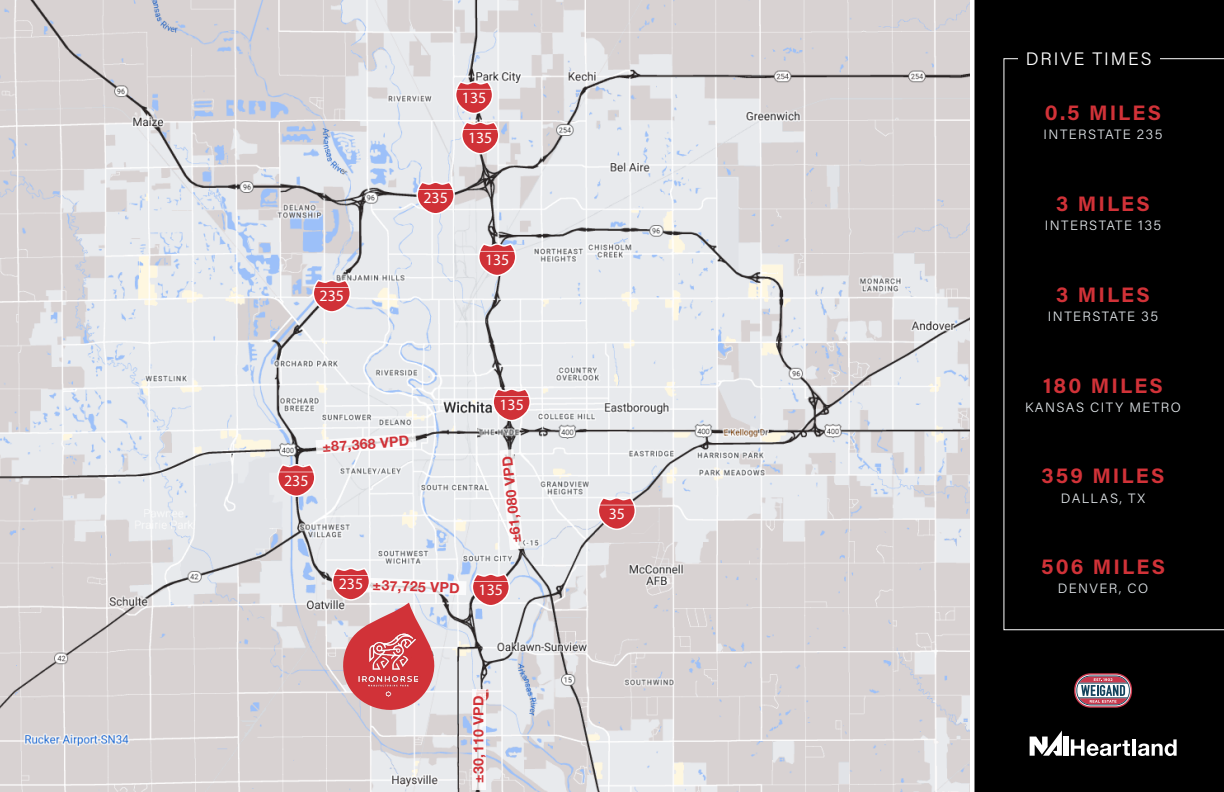
<style>
.page{position:relative;width:1224px;height:792px;background:#fff}
.page>*{position:absolute;margin:0;border:0;box-sizing:border-box;transform-origin:0 0}
.t1{font:700 21px "Acumin Pro";letter-spacing:.1em;color:#d13238}
.t2{font:300 18px "Acumin Pro";letter-spacing:.105em;color:#fff}
.t3{font:15.8px "Myriad Pro";color:#fff}
.t4{font:700 14.1px "Helvetica Neue LT Std";letter-spacing:.02em;color:#d13238}
.t5{font:300 13.5px "Acumin Pro";letter-spacing:.1em;color:#dfe4e8}
</style>
<div class="page">
<div style="left:970px;top:0;width:254px;height:792px;background:#000"></div>
<svg style="left:1004px;top:58px;width:220px;height:572px"></svg>
<div style="left:1018px;top:49px;width:142px;height:20px;background:#000"></div>
<div style="left:969px;top:0;width:5px;height:792px;background:#fff"></div>
<img style="left:0;top:0;width:970px;height:791px">
<svg style="left:472px;top:716px;width:14px;height:73px"></svg>
<svg style="left:316px;top:433px;width:100px;height:21px"></svg>
<svg style="left:499px;top:449px;width:25px;height:101px"></svg>
<svg style="left:596px;top:495px;width:42px;height:37px;background:#d78286"></svg>
<svg style="left:275px;top:461px;width:42px;height:37px;background:#da878d"></svg>
<svg style="left:311px;top:277px;width:42px;height:37px;background:#d5838a"></svg>
<svg style="left:414px;top:179px;width:43px;height:37px;background:#da8a8f"></svg>
<svg style="left:476px;top:241px;width:42px;height:37px;background:#d8868b"></svg>
<svg style="left:491px;top:386px;width:42px;height:37px"></svg>
<svg style="left:330px;top:565px;width:182px;height:151px;background:#dcbfc3"></svg>
<svg style="left:453px;top:79px;width:48px;height:77px"></svg>
<div style="left:1064px;top:737px;width:5px;height:19px;background:#fff"></div>
<svg style="left:1030px;top:731px;width:32px;height:25px"></svg>
<svg style="left:1071px;top:739px;width:59px;height:17px"></svg>
<hr style="left:1133px;top:739px;width:3px;height:17px;background:#fff">
<svg style="left:1138px;top:739px;width:39px;height:17px"></svg>
<img style="left:356px;top:632px;width:65px;height:65px">
<svg style="left:1074px;top:673px;width:58px;height:35px"></svg>
<svg style="left:1076px;top:675px;width:55px;height:31px"></svg>
<svg style="left:1076px;top:676px;width:54px;height:29px;background:#9e808e"></svg>
<p class="t3" style="left:320px;top:286px;width:26px">235</p>
<p class="t3" style="left:462px;top:88px;width:26px">135</p>
<p class="t3" style="left:468px;top:128px;width:26px">135</p>
<p class="t3" style="left:423px;top:188px;width:26px">235</p>
<p class="t3" style="left:485px;top:250px;width:26px">135</p>
<p class="t3" style="left:284px;top:471px;width:26px">235</p>
<p class="t4" style="left:322px;top:438px;width:88px;rotate:-4deg">±87,368 VPD</p>
<p class="t3" style="left:339px;top:574px;width:26px">235</p>
<p class="t4" style="left:373px;top:576px;width:88px;rotate:2deg">±37,725 VPD</p>
<p class="t3" style="left:499px;top:395px;width:26px">135</p>
<p class="t4" style="left:508px;top:544px;width:88px;rotate:-96deg">±61,080 VPD</p>
<p class="t3" style="left:479px;top:580px;width:26px">135</p>
<p class="t4" style="left:470px;top:783px;width:88px;rotate:-90deg">±30,110 VPD</p>
<p class="t3" style="left:609px;top:504px;width:18px">35</p>
<h2 class="t2" style="left:1026px;top:47px;width:127px">DRIVE TIMES</h2>
<h1 class="t1" style="left:1045px;top:98px;width:118px">0.5 MILES</h1>
<p class="t5" style="left:1044px;top:125px;width:120px">INTERSTATE 235</p>
<h1 class="t1" style="left:1056px;top:189px;width:95px">3 MILES</h1>
<p class="t5" style="left:1045px;top:216px;width:118px">INTERSTATE 135</p>
<h1 class="t1" style="left:1056px;top:280px;width:95px">3 MILES</h1>
<p class="t5" style="left:1048px;top:307px;width:112px">INTERSTATE 35</p>
<h1 class="t1" style="left:1043px;top:370px;width:121px">180 MILES</h1>
<p class="t5" style="left:1025px;top:398px;width:157px">KANSAS CITY METRO</p>
<h1 class="t1" style="left:1042px;top:461px;width:124px">359 MILES</h1>
<p class="t5" style="left:1061px;top:489px;width:86px">DALLAS, TX</p>
<h1 class="t1" style="left:1041px;top:552px;width:125px">506 MILES</h1>
<p class="t5" style="left:1058px;top:579px;width:92px">DENVER, CO</p>
</div>
